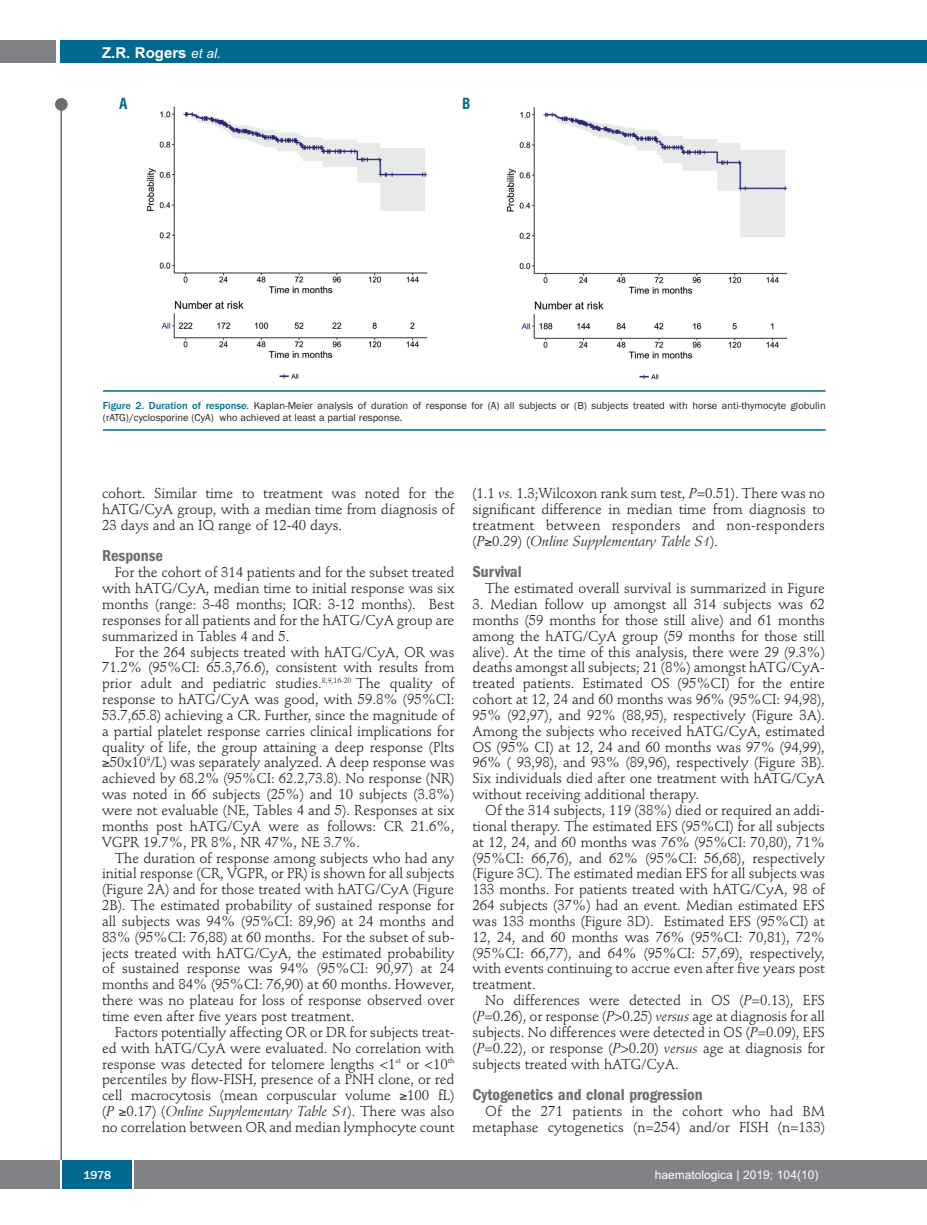
<style>
.page{position:relative;width:927px;height:1225px;background:#fff}
.page>*{position:absolute;margin:0;border:0;box-sizing:border-box;transform-origin:0 0}
.t1{font:600 condensed 16.5px "Franklin Gothic";color:#6c6d70}
.t2{font:700 15px "Arial";color:#fff}
.t3{font:700 condensed 15px "Helvetica";color:#006991}
.t4{font:14.25px/15.9px "Stempel Schneidler";letter-spacing:-.005em;color:#231f20;text-align:justify}
.t5{font:12px "Arial";color:#fff}
.t6{font:500 12px "Franklin Gothic";color:#fff}
.t7{font:10.5px/12px "Franklin Gothic";color:#231f20}
.s1{font-weight:400;font-style:italic;font-size:13.5px}
.s2{font-weight:500;color:#006991}
.s3{font-style:italic}
</style>
<div class="page">
<div style="left:911px;top:40px;width:16px;height:22px;background:#006991"></div>
<div style="left:910px;top:1160px;width:17px;height:28px;background:#808285"></div>
<div style="left:55px;top:98px;width:13px;height:13px;background:#6c6d70;border-radius:50%"></div>
<hr style="left:60px;top:101px;width:2px;height:1061px;background:#6c6d70">
<div style="left:60px;top:40px;width:852px;height:22px;background:#006991"></div>
<div style="left:0;top:40px;width:56px;height:22px;background:#808285"></div>
<div style="left:0;top:1160px;width:911px;height:28px;background:#808285"></div>
<div style="left:62px;top:1160px;width:71px;height:28px;background:#006991"></div>
<hr style="left:60px;top:1160px;width:2px;height:28px;background:#fff">
<svg style="left:133px;top:1160px;width:1px;height:28px"></svg>
<img style="left:146px;top:106px;width:642px;height:274px">
<hr style="left:103px;top:390px;width:723px;height:2px;background:#006991">
<hr style="left:103px;top:429px;width:723px;height:2px;background:#006991">
<p class="t2" style="left:102px;top:44px;width:120px">Z.R. Rogers <span class="s1">et al.</span></p>
<p class="t3" style="left:119px;top:95px;width:10px">A</p>
<p class="t3" style="left:462px;top:95px;width:10px">B</p>
<p class="t7" style="left:103px;top:399px;width:724px"><span class="s2">Figure 2. Duration of response.</span> Kaplan-Meier analysis of duration of response for (A) all subjects or (B) subjects treated with horse anti-thymocyte globulin (rATG)/cyclosporine (CyA) who achieved at least a partial response.</p>
<p class="t4" style="left:102px;top:486px;width:354px">cohort. Similar time to treatment was noted for the hATG/CyA group, with a median time from diagnosis of 23 days and an IQ range of 12-40 days.</p>
<p class="t1" style="left:102px;top:550px;width:63px">Response</p>
<p class="t4" style="left:102px;top:566px;width:354px;text-indent:13px">For the cohort of 314 patients and for the subset treated with hATG/CyA, median time to initial response was six months (range: 3-48 months; IQR: 3-12 months). Best responses for all patients and for the hATG/CyA group are summarized in Tables 4 and 5.</p>
<p class="t4" style="left:102px;top:645px;width:354px;text-indent:13px">For the 264 subjects treated with hATG/CyA, OR was 71.2% (95%CI: 65.3,76.6), consistent with results from prior adult and pediatric studies.<sup>8,9,16-20</sup> The quality of response to hATG/CyA was good, with 59.8% (95%CI:<br>53.7,65.8) achieving a CR. Further, since the magnitude of a partial platelet response carries clinical implications for quality of life, the group attaining a deep response (Plts ≥50x10<sup>9</sup>/L) was separately analyzed. A deep response was achieved by 68.2% (95%CI: 62.2,73.8). No response (NR) was noted in 66 subjects (25%) and 10 subjects (3.8%) were not evaluable (NE, Tables 4 and 5). Responses at six months post hATG/CyA were as follows: CR 21.6%, VGPR 19.7%, PR 8%, NR 47%, NE 3.7%.</p>
<p class="t4" style="left:102px;top:851px;width:354px;text-indent:13px">The duration of response among subjects who had any initial response (CR, VGPR, or PR) is shown for all subjects (Figure 2A) and for those treated with hATG/CyA (Figure 2B). The estimated probability of sustained response for all subjects was 94% (95%CI: 89,96) at 24 months and 83% (95%CI: 76,88) at 60 months. For the subset of sub&shy;jects treated with hATG/CyA, the estimated probability of sustained response was 94% (95%CI: 90,97) at 24 months and 84% (95%CI: 76,90) at 60 months. However, there was no plateau for loss of response observed over time even after five years post treatment.</p>
<p class="t4" style="left:102px;top:1025px;width:354px;text-indent:13px">Factors potentially affecting OR or DR for subjects treat&shy;ed with hATG/CyA were evaluated. No correlation with response was detected for telomere lengths &lt;1<sup>st</sup> or &lt;10<sup>th </sup>percentiles by flow-FISH, presence of a PNH clone, or red cell macrocytosis (mean corpuscular volume ≥100 fL) (<span class="s3">P</span> ≥0.17) (<span class="s3">Online Supplementary Table S1</span>). There was also no correlation between OR and median lymphocyte count</p>
<p class="t4" style="left:472px;top:486px;width:354px">(1.1 <span class="s3">vs.</span> 1.3;Wilcoxon rank sum test, <span class="s3">P</span>=0.51). There was no significant difference in median time from diagnosis to treatment between responders and non-responders (<span class="s3">P</span>≥0.29) (<span class="s3">Online Supplementary Table S1</span>).</p>
<p class="t1" style="left:472px;top:566px;width:51px">Survival</p>
<p class="t4" style="left:485px;top:581px;width:341px">The estimated overall survival is summarized in Figure</p>
<p class="t4" style="left:472px;top:597px;width:354px">3. Median follow up amongst all 314 subjects was 62 months (59 months for those still alive) and 61 months among the hATG/CyA group (59 months for those still alive). At the time of this analysis, there were 29 (9.3%) deaths amongst all subjects; 21 (8%) amongst hATG/CyA&shy;treated patients. Estimated OS (95%CI) for the entire cohort at 12, 24 and 60 months was 96% (95%CI: 94,98), 95% (92,97), and 92% (88,95), respectively (Figure 3A).<br>Among the subjects who received hATG/CyA, estimated OS (95% CI) at 12, 24 and 60 months was 97% (94,99), 96% ( 93,98), and 93% (89,96), respectively (Figure 3B).<br>Six individuals died after one treatment with hATG/CyA without receiving additional therapy.</p>
<p class="t4" style="left:472px;top:803px;width:354px;text-indent:13px">Of the 314 subjects, 119 (38%) died or required an addi&shy;tional therapy. The estimated EFS (95%CI) for all subjects at 12, 24, and 60 months was 76% (95%CI: 70,80), 71% (95%CI: 66,76), and 62% (95%CI: 56,68), respectively (Figure 3C). The estimated median EFS for all subjects was 133 months. For patients treated with hATG/CyA, 98 of 264 subjects (37%) had an event. Median estimated EFS was 133 months (Figure 3D). Estimated EFS (95%CI) at 12, 24, and 60 months was 76% (95%CI: 70,81), 72% (95%CI: 66,77), and 64% (95%CI: 57,69), respectively, with events continuing to accrue even after five years post treatment.</p>
<p class="t4" style="left:472px;top:993px;width:354px;text-indent:13px">No differences were detected in OS (<span class="s3">P</span>=0.13), EFS (<span class="s3">P</span>=0.26), or response (<span class="s3">P</span>&gt;0.25) <span class="s3">versus</span> age at diagnosis for all subjects. No differences were detected in OS (<span class="s3">P</span>=0.09), EFS (<span class="s3">P</span>=0.22), or response (<span class="s3">P</span>&gt;0.20) <span class="s3">versus</span> age at diagnosis for subjects treated with hATG/CyA.</p>
<p class="t1" style="left:472px;top:1089px;width:232px">Cytogenetics and clonal progression</p>
<p class="t4" style="left:472px;top:1104px;width:354px;text-align:right">Of the 271 patients in the cohort who had BM metaphase cytogenetics (n=254) and/or FISH (n=133)</p>
<p class="t6" style="left:83px;top:1167px;width:29px">1978</p>
<p class="t5" style="left:655px;top:1167px;width:165px">haematologica | 2019; 104(10)</p>
</div>
